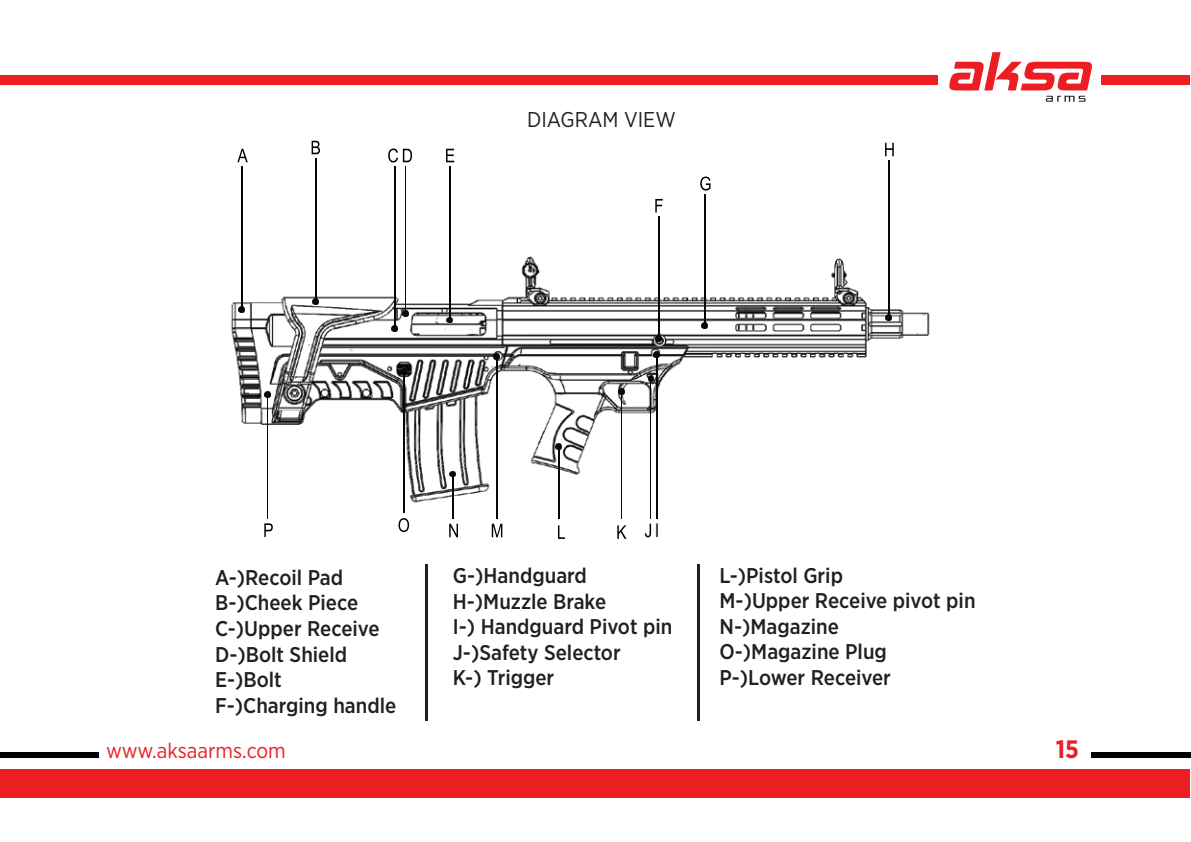
<style>
.page{position:relative;width:1191px;height:842px;background:#fff}
.page>*{position:absolute;margin:0;border:0;box-sizing:border-box;transform-origin:0 0}
.t1{font:700 25.2px "Gotham Narrow";color:#ed1d24}
.t2{font:21.4px "Gotham Narrow";color:#231f20}
.t3{font:500 21.2px/25.6px "Gotham Narrow";color:#231f20}
.t4{font:21.2px "Gotham Narrow";color:#ed1d24}
.t5{font:20px "Myriad Pro";color:#231f20}
</style>
<div class="page">
<svg style="left:949px;top:52px;width:143px;height:38px"></svg>
<svg style="left:1045px;top:96px;width:40px;height:6px"></svg>
<div style="left:1101px;top:75px;width:89px;height:10px;background:#ed1d24"></div>
<div style="left:0;top:75px;width:938px;height:10px;background:#ed1d24"></div>
<div style="left:0;top:770px;width:1189px;height:28px;background:#ed1d24"></div>
<div style="left:0;top:752px;width:99px;height:5px;background:#000"></div>
<div style="left:1090px;top:752px;width:100px;height:5px;background:#000"></div>
<img style="left:231px;top:239px;width:699px;height:276px">
<img style="left:241px;top:166px;width:1px;height:141px">
<img style="left:315px;top:158px;width:1px;height:141px">
<img style="left:394px;top:166px;width:1px;height:160px">
<img style="left:405px;top:166px;width:1px;height:145px">
<img style="left:449px;top:166px;width:1px;height:151px">
<img style="left:659px;top:217px;width:1px;height:119px">
<img style="left:704px;top:195px;width:1px;height:127px">
<img style="left:888px;top:160px;width:1px;height:155px">
<img style="left:650px;top:381px;width:1px;height:137px">
<img style="left:621px;top:394px;width:1px;height:124px">
<img style="left:558px;top:449px;width:1px;height:69px">
<img style="left:496px;top:359px;width:1px;height:159px">
<img style="left:453px;top:477px;width:1px;height:41px">
<img style="left:404px;top:375px;width:1px;height:137px">
<img style="left:267px;top:397px;width:1px;height:121px">
<svg style="left:237px;top:149px;width:11px;height:13px"></svg>
<svg style="left:311px;top:141px;width:9px;height:13px"></svg>
<svg style="left:388px;top:148px;width:24px;height:14px"></svg>
<svg style="left:446px;top:149px;width:8px;height:13px"></svg>
<svg style="left:655px;top:199px;width:8px;height:13px"></svg>
<svg style="left:700px;top:177px;width:10px;height:14px"></svg>
<svg style="left:885px;top:143px;width:8px;height:13px"></svg>
<svg style="left:645px;top:524px;width:6px;height:13px"></svg>
<svg style="left:617px;top:525px;width:9px;height:14px"></svg>
<svg style="left:558px;top:525px;width:7px;height:14px"></svg>
<svg style="left:492px;top:524px;width:10px;height:13px"></svg>
<svg style="left:449px;top:524px;width:9px;height:13px"></svg>
<svg style="left:398px;top:518px;width:11px;height:14px"></svg>
<svg style="left:264px;top:523px;width:9px;height:14px"></svg>
<img style="left:656px;top:357px;width:1px;height:161px">
<svg style="left:239px;top:307px;width:5px;height:6px"></svg>
<svg style="left:312px;top:299px;width:6px;height:6px"></svg>
<svg style="left:391px;top:326px;width:6px;height:6px"></svg>
<svg style="left:446px;top:317px;width:6px;height:6px"></svg>
<svg style="left:402px;top:311px;width:6px;height:6px"></svg>
<svg style="left:655px;top:336px;width:6px;height:5px"></svg>
<svg style="left:702px;top:322px;width:6px;height:6px"></svg>
<svg style="left:886px;top:315px;width:6px;height:6px"></svg>
<svg style="left:653px;top:351px;width:6px;height:6px"></svg>
<svg style="left:648px;top:375px;width:6px;height:6px"></svg>
<svg style="left:618px;top:388px;width:6px;height:6px"></svg>
<svg style="left:555px;top:443px;width:6px;height:6px"></svg>
<svg style="left:449px;top:471px;width:6px;height:6px"></svg>
<svg style="left:494px;top:353px;width:6px;height:6px"></svg>
<svg style="left:264px;top:391px;width:6px;height:6px"></svg>
<svg style="left:401px;top:369px;width:6px;height:6px"></svg>
<hr style="left:425px;top:564px;width:3px;height:156px;background:#231f20">
<hr style="left:697px;top:564px;width:2px;height:156px;background:#231f20">
<p class="t2" style="left:527px;top:107px;width:150px">DIAGRAM VIEW</p>
<p class="t5" style="left:655px;top:518px;width:6px">I</p>
<p class="t3" style="left:215px;top:564px;width:183px">A-)Recoil Pad<br>B-)Cheek Piece<br>C-)Upper Receive<br>D-)Bolt Shield<br>E-)Bolt<br>F-)Charging handle</p>
<p class="t3" style="left:453px;top:563px;width:221px">G-)Handguard<br>H-)Muzzle Brake<br>I-) Handguard Pivot pin<br>J-)Safety Selector<br>K-) Trigger</p>
<p class="t3" style="left:719px;top:562px;width:257px">L-)Pistol Grip<br>M-)Upper Receive pivot pin<br>N-)Magazine<br>O-)Magazine Plug<br>P-)Lower Receiver</p>
<p class="t4" style="left:106px;top:737px;width:181px">www.aksaarms.com</p>
<p class="t1" style="left:1055px;top:732px;width:25px">15</p>
</div>
